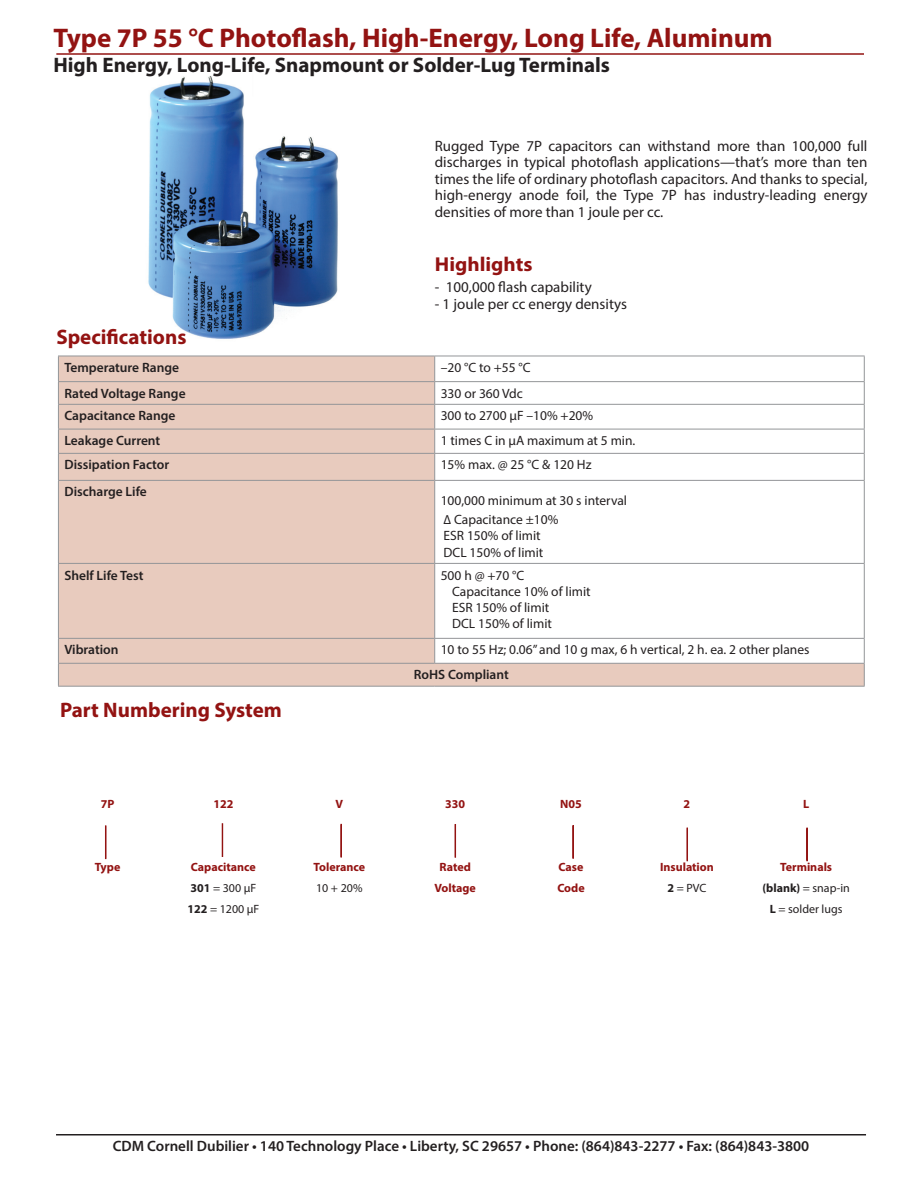
<style>
.page{position:relative;width:918px;height:1188px;background:#fff}
.page>*{position:absolute;margin:0;border:0;box-sizing:border-box;transform-origin:0 0}
.t1{font:700 27px "Myriad Pro";color:#931312}
.t2{font:700 21px "Myriad Pro";color:#231f20}
.t3{font:700 21px "Myriad Pro";color:#931312}
.t4{font:700 20.1px "Myriad Pro";color:#931312;scale:1.04 1}
.t5{font:15px/16.5px "Myriad Pro";color:#231f20;text-align:justify}
.t6{font:600 15px "Myriad Pro";color:#231f20}
.t7{font:13.5px/16.2px "Myriad Pro";color:#231f20}
.t8{font:600 13.5px "Myriad Pro";color:#231f20}
.t9{font:700 12px "Myriad Pro";color:#931312}
.t10{font:12px "Myriad Pro";color:#231f20}
.s1{font-weight:700}
</style>
<div class="page">
<img style="left:148px;top:76px;width:191px;height:263px">
<svg style="left:59px;top:357px;width:805px;height:329px;fill:#e8cbbe"></svg>
<hr style="left:58px;top:356px;width:377px;height:1px;background:#939598">
<hr style="left:435px;top:356px;width:430px;height:1px;background:#939598">
<hr style="left:58px;top:381px;width:377px;height:1px;background:#939598">
<hr style="left:435px;top:381px;width:430px;height:1px;background:#939598">
<hr style="left:58px;top:404px;width:377px;height:1px;background:#939598">
<hr style="left:435px;top:404px;width:430px;height:1px;background:#939598">
<hr style="left:58px;top:429px;width:377px;height:1px;background:#939598">
<hr style="left:435px;top:429px;width:430px;height:1px;background:#939598">
<hr style="left:58px;top:453px;width:377px;height:1px;background:#939598">
<svg style="left:58px;top:356px;width:1px;height:124px"></svg>
<hr style="left:435px;top:453px;width:430px;height:1px;background:#939598">
<svg style="left:434px;top:356px;width:1px;height:124px"></svg>
<svg style="left:864px;top:356px;width:1px;height:124px"></svg>
<hr style="left:58px;top:481px;width:1px;height:82px;background:#939598">
<hr style="left:434px;top:481px;width:1px;height:82px;background:#939598">
<hr style="left:864px;top:481px;width:1px;height:82px;background:#939598">
<hr style="left:58px;top:563px;width:377px;height:1px;background:#939598">
<hr style="left:58px;top:564px;width:1px;height:74px;background:#939598">
<hr style="left:435px;top:563px;width:430px;height:1px;background:#939598">
<hr style="left:434px;top:564px;width:1px;height:74px;background:#939598">
<hr style="left:864px;top:564px;width:1px;height:74px;background:#939598">
<hr style="left:58px;top:638px;width:377px;height:1px;background:#939598">
<hr style="left:435px;top:638px;width:430px;height:1px;background:#939598">
<svg style="left:434px;top:639px;width:1px;height:24px"></svg>
<hr style="left:58px;top:663px;width:377px;height:1px;background:#939598">
<hr style="left:435px;top:663px;width:430px;height:1px;background:#939598">
<hr style="left:58px;top:480px;width:377px;height:1px;background:#939598">
<hr style="left:435px;top:480px;width:430px;height:1px;background:#939598">
<svg style="left:58px;top:639px;width:1px;height:47px"></svg>
<svg style="left:864px;top:639px;width:1px;height:47px"></svg>
<hr style="left:58px;top:686px;width:377px;height:1px;background:#939598">
<hr style="left:435px;top:686px;width:430px;height:1px;background:#939598">
<hr style="left:56px;top:1134px;width:810px;height:2px;background:#231f20">
<hr style="left:56px;top:53px;width:808px;height:2px;background:#931312">
<hr style="left:106px;top:826px;width:1px;height:33px;background:#931312">
<svg style="left:106px;top:827px;width:1px;height:29px"></svg>
<div style="left:105px;top:825px;width:1px;height:34px;border:1px solid #931312"></div>
<div style="left:340px;top:824px;width:2px;height:34px;border:1px solid #931312"></div>
<svg style="left:456px;top:826px;width:1px;height:29px"></svg>
<div style="left:455px;top:824px;width:1px;height:34px;border:1px solid #931312"></div>
<div style="left:572px;top:825px;width:2px;height:34px;border:1px solid #931312"></div>
<div style="left:687px;top:828px;width:1px;height:33px;border:1px solid #931312"></div>
<div style="left:806px;top:828px;width:2px;height:33px;border:1px solid #931312"></div>
<svg style="left:223px;top:825px;width:1px;height:29px"></svg>
<div style="left:222px;top:823px;width:1px;height:34px;border:1px solid #931312"></div>
<h1 class="t1" style="left:53px;top:21px;width:721px">Type 7P 55 °C Photoflash, High-Energy, Long Life, Aluminum</h1>
<h2 class="t2" style="left:53px;top:52px;width:558px">High Energy, Long-Life, Snapmount or Solder-Lug Terminals</h2>
<h2 class="t3" style="left:56px;top:323px;width:132px">Specifications</h2>
<p class="t5" style="left:435px;top:137px;width:434px">Rugged Type 7P capacitors can withstand more than 100,000 full discharges in typical photoflash applications—that’s more than ten times the life of ordinary photoflash capacitors. And thanks to special, high-energy anode foil, the Type 7P has industry-leading energy densities of more than 1 joule per cc.</p>
<h3 class="t4" style="left:435px;top:251px;width:95px">Highlights</h3>
<p class="t5" style="left:435px;top:279px;width:158px">- 100,000 flash capability</p>
<p class="t5" style="left:435px;top:295px;width:194px">- 1 joule per cc energy densitys</p>
<p class="t8" style="left:64px;top:359px;width:116px">Temperature Range</p>
<p class="t7" style="left:441px;top:359px;width:91px">–20 °C to +55 °C</p>
<p class="t8" style="left:64px;top:385px;width:123px">Rated Voltage Range</p>
<p class="t7" style="left:441px;top:385px;width:84px">330 or 360 Vdc</p>
<p class="t8" style="left:64px;top:407px;width:113px">Capacitance Range</p>
<p class="t7" style="left:441px;top:408px;width:154px">300 to 2700 µF –10% +20%</p>
<p class="t8" style="left:64px;top:432px;width:97px">Leakage Current</p>
<p class="t7" style="left:441px;top:432px;width:196px">1 times C in µA maximum at 5 min.</p>
<p class="t8" style="left:64px;top:456px;width:106px">Dissipation Factor</p>
<p class="t7" style="left:441px;top:457px;width:152px">15% max. @ 25 °C &amp; 120 Hz</p>
<p class="t8" style="left:64px;top:483px;width:84px">Discharge Life</p>
<p class="t7" style="left:441px;top:491px;width:188px;line-height:18.9px">100,000 minimum at 30 s interval ∆ Capacitance ±10%</p>
<p class="t7" style="left:444px;top:528px;width:101px">ESR 150% of limit<br>DCL 150% of limit</p>
<p class="t8" style="left:64px;top:566px;width:81px">Shelf Life Test</p>
<p class="t7" style="left:452px;top:567px;width:140px;text-indent:-11px">500 h @ +70 °C<br>Capacitance 10% of limit<br>ESR 150% of limit<br>DCL 150% of limit</p>
<p class="t8" style="left:64px;top:641px;width:56px">Vibration</p>
<p class="t7" style="left:441px;top:642px;width:370px">10 to 55 Hz; 0.06” and 10 g max, 6 h vertical, 2 h. ea. 2 other planes</p>
<p class="t8" style="left:414px;top:666px;width:97px">RoHS Compliant</p>
<h2 class="t3" style="left:60px;top:696px;width:223px">Part Numbering System</h2>
<p class="t9" style="left:101px;top:796px;width:15px">7P</p>
<p class="t9" style="left:213px;top:796px;width:21px">122</p>
<p class="t9" style="left:335px;top:796px;width:9px">V</p>
<p class="t9" style="left:445px;top:796px;width:21px">330</p>
<p class="t9" style="left:560px;top:796px;width:23px">N05</p>
<p class="t9" style="left:684px;top:796px;width:8px">2</p>
<p class="t9" style="left:803px;top:796px;width:8px">L</p>
<p class="t9" style="left:95px;top:859px;width:27px">Type</p>
<p class="t9" style="left:191px;top:859px;width:66px">Capacitance</p>
<p class="t9" style="left:314px;top:859px;width:53px">Tolerance</p>
<p class="t9" style="left:440px;top:859px;width:33px">Rated</p>
<p class="t9" style="left:559px;top:859px;width:26px">Case</p>
<p class="t9" style="left:660px;top:859px;width:55px">Insulation</p>
<p class="t9" style="left:780px;top:859px;width:53px">Terminals</p>
<p class="t10" style="left:191px;top:881px;width:67px"><span class="s1">301</span> = 300 µF</p>
<p class="t10" style="left:316px;top:881px;width:48px">10 + 20%</p>
<p class="t9" style="left:434px;top:880px;width:43px">Voltage</p>
<p class="t9" style="left:557px;top:880px;width:29px">Code</p>
<p class="t10" style="left:667px;top:881px;width:40px"><span class="s1">2</span> = PVC</p>
<p class="t10" style="left:762px;top:881px;width:89px"><span class="s1">(blank)</span> = snap-in</p>
<p class="t10" style="left:188px;top:902px;width:73px"><span class="s1">122</span> = 1200 µF</p>
<p class="t10" style="left:770px;top:902px;width:74px"><span class="s1">L</span> = solder lugs</p>
<p class="t6" style="left:113px;top:1136px;width:698px">CDM Cornell Dubilier • 140 Technology Place • Liberty, SC 29657 • Phone: (864)843-2277 • Fax: (864)843-3800</p>
</div>
